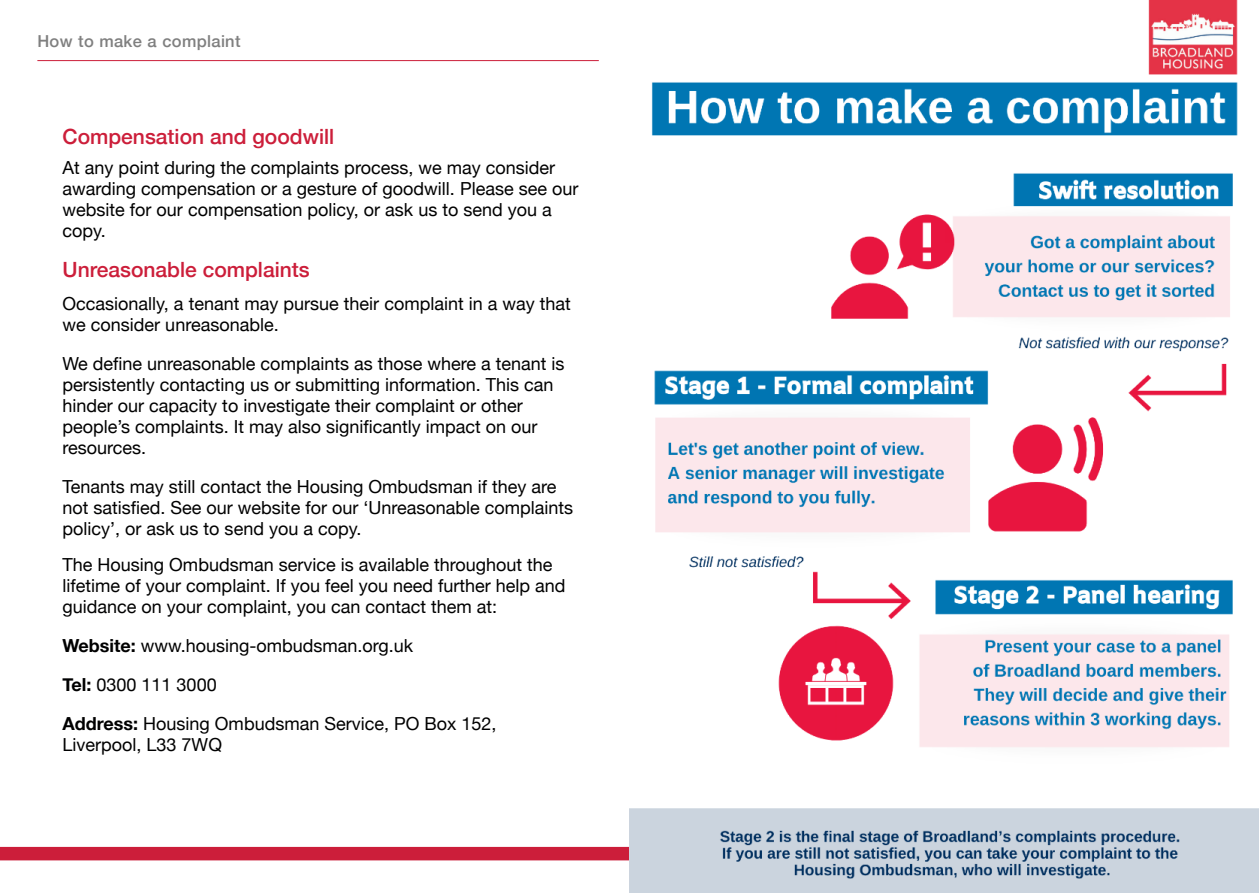
<style>
.page{position:relative;width:1259px;height:893px;background:#fff}
.page>*{position:absolute;margin:0;border:0;box-sizing:border-box;transform-origin:0 0}
.t1{font:500 21px "Helvetica Neue";color:#cc1e3a}
.t2{font:18px/21px "Helvetica Neue";color:#000001}
.t3{font:500 16.5px "Helvetica Neue";letter-spacing:.02em;color:#7f7f7f}
.s1{font-weight:700}
</style>
<div class="page">
<div style="left:0;top:847px;width:780px;height:13px;background:#cc1e3a"></div>
<hr style="left:37px;top:60px;width:562px;height:1px;background:#cc1e3a">
<img style="left:629px;top:0;width:630px;height:893px">
<p class="t3" style="left:37px;top:31px;width:205px">How to make a complaint</p>
<p class="t1" style="left:63px;top:124px;width:273px">Compensation and goodwill</p>
<p class="t2" style="left:63px;top:157px;width:517px">At any point during the complaints process, we may consider awarding compensation or a gesture of goodwill. Please see our website for our compensation policy, or ask us to send you a copy.</p>
<p class="t1" style="left:63px;top:257px;width:249px">Unreasonable complaints</p>
<p class="t2" style="left:63px;top:293px;width:510px">Occasionally, a tenant may pursue their complaint in a way that we consider unreasonable.</p>
<p class="t2" style="left:63px;top:353px;width:503px">We define unreasonable complaints as those where a tenant is persistently contacting us or submitting information. This can hinder our capacity to investigate their complaint or other people’s complaints. It may also significantly impact on our resources.</p>
<p class="t2" style="left:63px;top:476px;width:512px">Tenants may still contact the Housing Ombudsman if they are not satisfied. See our website for our ‘Unreasonable complaints policy’, or ask us to send you a copy.</p>
<p class="t2" style="left:63px;top:554px;width:504px">The Housing Ombudsman service is available throughout the lifetime of your complaint. If you feel you need further help and guidance on your complaint, you can contact them at:</p>
<p class="t2" style="left:63px;top:626px;width:435px;line-height:39px"><span class="s1">Website:</span> www.housing-ombudsman.org.uk<br><span class="s1">Tel:</span> 0300 111 3000<br><span class="s1">Address:</span> Housing Ombudsman Service, PO Box 152,</p>
<p class="t2" style="left:63px;top:734px;width:161px">Liverpool, L33 7WQ</p>
</div>
